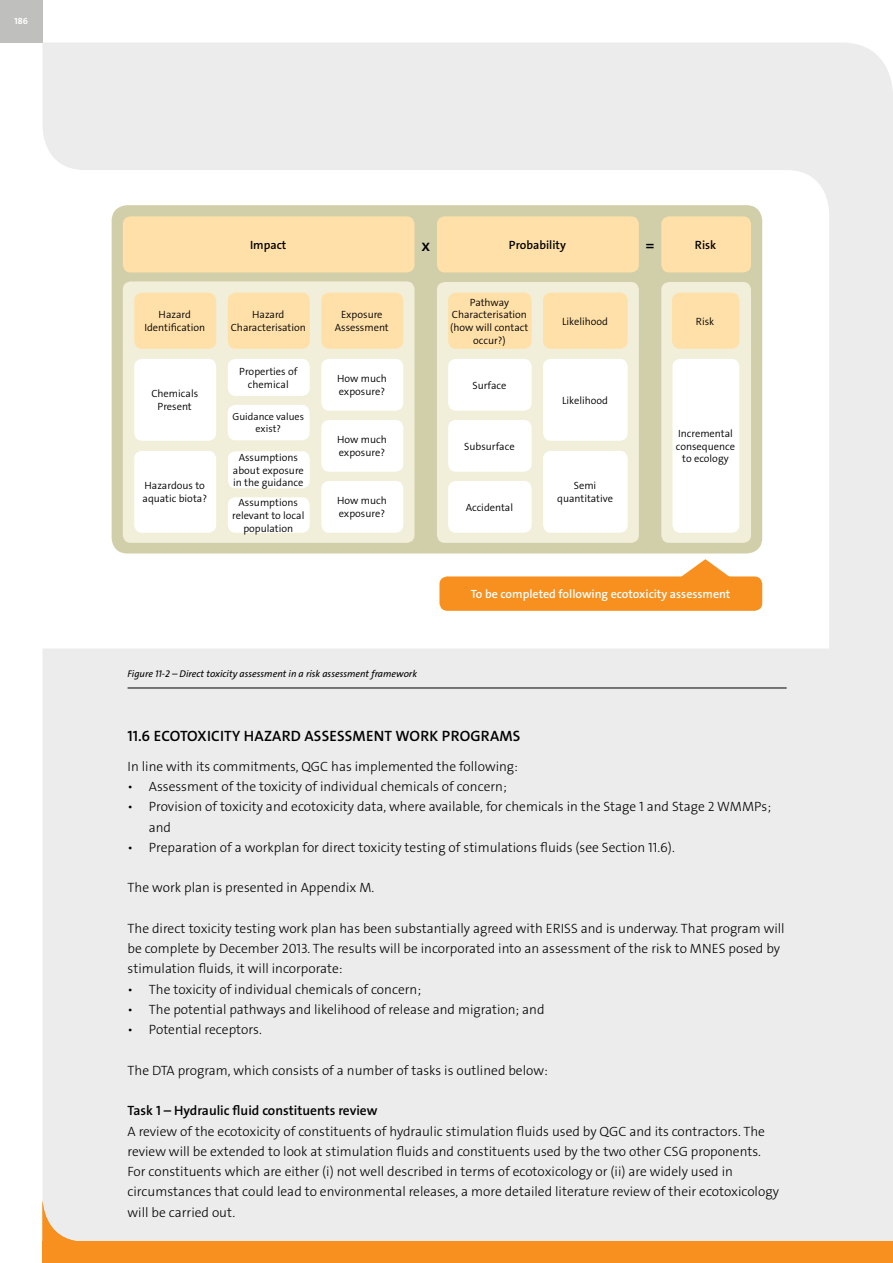
<style>
.page{position:relative;width:893px;height:1263px;background:#fff}
.page>*{position:absolute;margin:0;border:0;box-sizing:border-box;transform-origin:0 0}
.t1{font:16.65px "BG The Sans W6 Se Bld";color:#000}
.t2{font:15px "BG The Sans W6 Se Bld";letter-spacing:.015em;color:#000}
.t3{font:13.5px/20.2px "BG The Sans W3 Lig";color:#000}
.t4{font:13.5px "BG The Sans W6 Se Bld";color:#000}
.t5{font:12px "BG The Sans W6 Se Bld";color:#fff}
.t6{font:12px "BG The Sans W6 Se Bld";color:#000}
.t7{font:10.5px/12.6px "BG The Sans W4 Se Lig";color:#000;text-align:center}
.t8{font:10.2px/12.1px "BG The Sans W4 Se Lig";color:#000;text-align:center}
.t9{font:9.75px "BG The Sans W5 Plain IT";color:#000}
.t10{font:9px "BG The Sans W7 Bld";color:#fff}
</style>
<div class="page">
<div style="left:0;top:0;width:43px;height:43px;background:#bfbfbd"></div>
<div style="left:43px;top:43px;width:850px;height:1198px;background:#edecec"></div>
<svg style="left:43px;top:128px;width:786px;height:520px"></svg>
<svg style="left:678px;top:559px;width:54px;height:17px"></svg>
<div style="left:112px;top:205px;width:650px;height:348px;background:#d1cfa9;border-radius:16px"></div>
<div style="left:123px;top:281px;width:291px;height:262px;background:#f1eeda;border-radius:8px"></div>
<div style="left:123px;top:216px;width:291px;height:56px;background:#ffe0a8;border-radius:8px"></div>
<div style="left:437px;top:216px;width:202px;height:56px;background:#ffe0a8;border-radius:8px"></div>
<div style="left:661px;top:216px;width:90px;height:56px;background:#ffe0a8;border-radius:8px"></div>
<div style="left:321px;top:293px;width:82px;height:56px;background:#ffe0a8;border-radius:8px"></div>
<div style="left:134px;top:293px;width:82px;height:56px;background:#ffe0a8;border-radius:8px"></div>
<div style="left:228px;top:293px;width:82px;height:56px;background:#ffe0a8;border-radius:8px"></div>
<div style="left:134px;top:359px;width:82px;height:82px;background:#fff;border-radius:8px"></div>
<div style="left:228px;top:359px;width:82px;height:37px;background:#fff;border-radius:8px"></div>
<div style="left:228px;top:405px;width:82px;height:35px;background:#fff;border-radius:8px"></div>
<div style="left:321px;top:359px;width:82px;height:52px;background:#fff;border-radius:8px"></div>
<div style="left:134px;top:451px;width:82px;height:82px;background:#fff;border-radius:8px"></div>
<div style="left:228px;top:451px;width:82px;height:37px;background:#fff;border-radius:8px"></div>
<div style="left:228px;top:497px;width:82px;height:36px;background:#fff;border-radius:8px"></div>
<div style="left:321px;top:481px;width:82px;height:52px;background:#fff;border-radius:8px"></div>
<div style="left:321px;top:420px;width:82px;height:52px;background:#fff;border-radius:8px"></div>
<div style="left:437px;top:282px;width:202px;height:261px;background:#f1eeda;border-radius:8px"></div>
<div style="left:448px;top:293px;width:84px;height:56px;background:#ffe0a8;border-radius:8px"></div>
<div style="left:543px;top:293px;width:85px;height:56px;background:#ffe0a8;border-radius:8px"></div>
<div style="left:448px;top:359px;width:84px;height:52px;background:#fff;border-radius:8px"></div>
<div style="left:448px;top:481px;width:84px;height:52px;background:#fff;border-radius:8px"></div>
<div style="left:448px;top:420px;width:84px;height:52px;background:#fff;border-radius:8px"></div>
<div style="left:543px;top:359px;width:85px;height:82px;background:#fff;border-radius:8px"></div>
<div style="left:543px;top:451px;width:85px;height:82px;background:#fff;border-radius:8px"></div>
<div style="left:661px;top:282px;width:90px;height:261px;background:#f1eeda;border-radius:8px"></div>
<div style="left:672px;top:293px;width:67px;height:56px;background:#ffe0a8;border-radius:8px"></div>
<div style="left:672px;top:359px;width:67px;height:174px;background:#fff;border-radius:8px"></div>
<div style="left:439px;top:576px;width:323px;height:35px;background:#f7901e;border-radius:8px"></div>
<hr style="left:128px;top:688px;width:659px;height:1px;background:#000">
<div style="left:43px;top:1241px;width:850px;height:22px;background:#f7901e"></div>
<svg style="left:43px;top:1199px;width:42px;height:42px;background:#eedac5"></svg>
<p class="t10" style="left:15px;top:16px;width:15px">186</p>
<p class="t6" style="left:250px;top:239px;width:38px">Impact</p>
<p class="t1" style="left:421px;top:236px;width:10px">x</p>
<p class="t6" style="left:509px;top:239px;width:58px">Probability</p>
<p class="t1" style="left:645px;top:236px;width:11px">=</p>
<p class="t6" style="left:695px;top:239px;width:23px">Risk</p>
<p class="t7" style="left:144px;top:309px;width:62px">Hazard<br>Identification</p>
<p class="t7" style="left:231px;top:309px;width:77px">Hazard<br>Characterisation</p>
<p class="t7" style="left:151px;top:388px;width:48px">Chemicals<br>Present</p>
<p class="t7" style="left:239px;top:365px;width:60px">Properties of chemical</p>
<p class="t8" style="left:232px;top:411px;width:73px">Guidance values exist?</p>
<p class="t7" style="left:335px;top:309px;width:56px">Exposure<br>Assessment</p>
<p class="t7" style="left:337px;top:373px;width:51px;text-align:left">How much exposure?</p>
<p class="t7" style="left:143px;top:480px;width:66px;text-align:left">Hazardous to aquatic biota?</p>
<p class="t7" style="left:337px;top:434px;width:51px;text-align:left">How much exposure?</p>
<p class="t7" style="left:233px;top:452px;width:72px">Assumptions about exposure in the guidance</p>
<p class="t7" style="left:232px;top:497px;width:74px">Assumptions relevant to local population</p>
<p class="t7" style="left:337px;top:495px;width:51px;text-align:left">How much exposure?</p>
<p class="t9" style="left:128px;top:669px;width:291px">Figure 11-2 – Direct toxicity assessment in a risk assessment framework</p>
<p class="t7" style="left:450px;top:296px;width:80px">Pathway<br>Characterisation (how will contact occur?)</p>
<p class="t7" style="left:472px;top:379px;width:36px">Surface</p>
<p class="t7" style="left:464px;top:440px;width:52px">Subsurface</p>
<p class="t7" style="left:466px;top:501px;width:49px">Accidental</p>
<p class="t7" style="left:562px;top:315px;width:48px">Likelihood</p>
<p class="t7" style="left:562px;top:394px;width:48px">Likelihood</p>
<p class="t7" style="left:557px;top:480px;width:57px">Semi quantitative</p>
<p class="t7" style="left:696px;top:315px;width:20px">Risk</p>
<p class="t7" style="left:676px;top:428px;width:61px">Incremental consequence to ecology</p>
<p class="t5" style="left:471px;top:588px;width:261px">To be completed following ecotoxicity assessment</p>
<p class="t2" style="left:128px;top:728px;width:394px">11.6 ECOTOXICITY HAZARD ASSESSMENT WORK PROGRAMS</p>
<p class="t3" style="left:128px;top:757px;width:392px">In line with its commitments, QGC has implemented the following:</p>
<p class="t3" style="left:128px;top:777px;width:381px">• Assessment of the toxicity of individual chemicals of concern;</p>
<p class="t3" style="left:149px;top:797px;width:624px;text-indent:-21px">• Provision of toxicity and ecotoxicity data, where available, for chemicals in the Stage 1 and Stage 2 WMMPs; and</p>
<p class="t3" style="left:128px;top:838px;width:549px">• Preparation of a workplan for direct toxicity testing of stimulations fluids (see Section 11.6).</p>
<p class="t3" style="left:128px;top:878px;width:248px">The work plan is presented in Appendix M.</p>
<p class="t3" style="left:128px;top:919px;width:659px">The direct toxicity testing work plan has been substantially agreed with ERISS and is underway. That program will be complete by December 2013. The results will be incorporated into an assessment of the risk to MNES posed by stimulation fluids, it will incorporate:</p>
<p class="t3" style="left:128px;top:979px;width:295px">• The toxicity of individual chemicals of concern;</p>
<p class="t3" style="left:128px;top:1000px;width:418px">• The potential pathways and likelihood of release and migration; and</p>
<p class="t3" style="left:128px;top:1020px;width:136px">• Potential receptors.</p>
<p class="t3" style="left:128px;top:1060px;width:422px">The DTA program, which consists of a number of tasks is outlined below:</p>
<p class="t4" style="left:128px;top:1103px;width:251px">Task 1 – Hydraulic fluid constituents review</p>
<p class="t3" style="left:128px;top:1121px;width:653px">A review of the ecotoxicity of constituents of hydraulic stimulation fluids used by QGC and its contractors. The review will be extended to look at stimulation fluids and constituents used by the two other CSG proponents.<br>For constituents which are either (i) not well described in terms of ecotoxicology or (ii) are widely used in circumstances that could lead to environmental releases, a more detailed literature review of their ecotoxicology will be carried out.</p>
</div>
